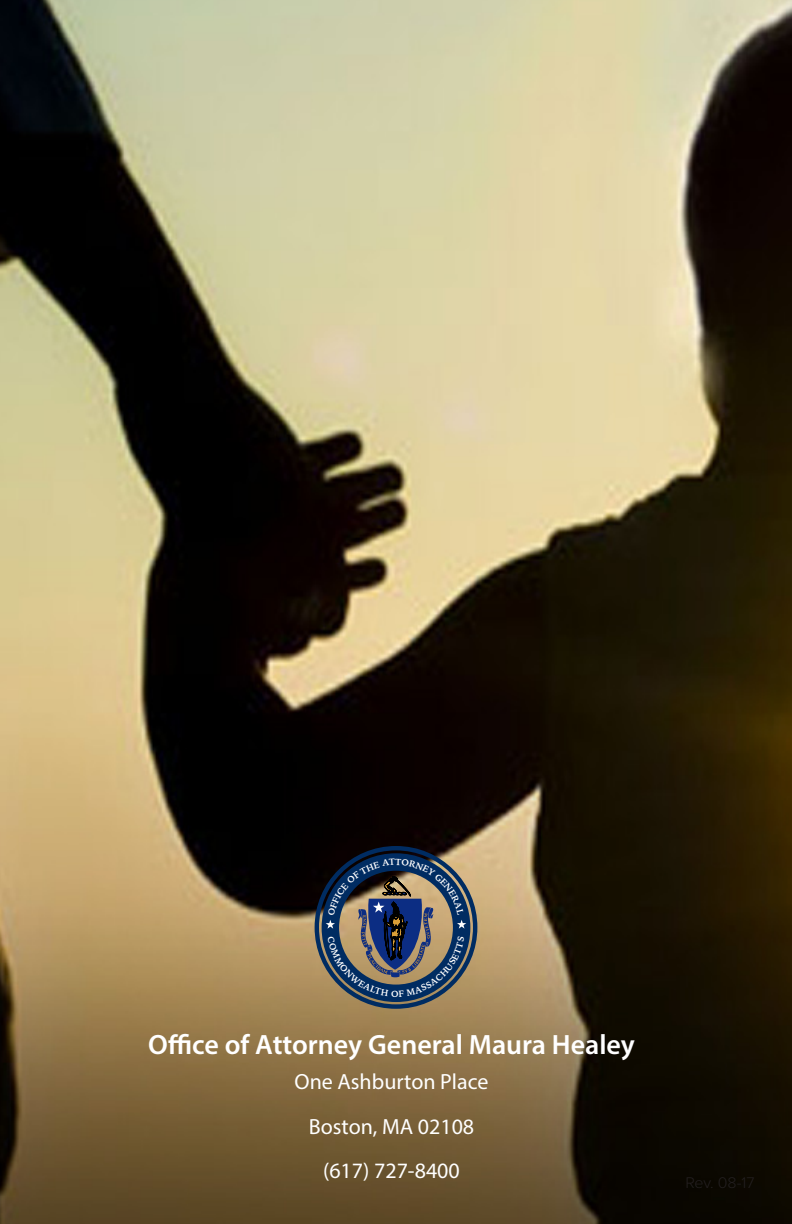
<style>
.page{position:relative;width:792px;height:1224px;background:#fff}
.page>*{position:absolute;margin:0;border:0;box-sizing:border-box;transform-origin:0 0}
.t1{font:600 28px "Myriad Pro";color:#fff}
.t2{font:22px "Myriad Pro";color:#fff}
.t3{font:300 16px "Proxima Nova";color:#231f20}
</style>
<div class="page">
<img style="left:0;top:0;width:792px;height:1224px">
<div style="left:315px;top:846px;width:162px;height:163px;border:4px solid #002c62;border-radius:50%"></div>
<div style="left:322px;top:853px;width:148px;height:149px;border:17px solid #002c62;border-radius:50%"></div>
<svg style="left:326px;top:859px;width:140px;height:138px;background:#4b5462"></svg>
<p class="t1" style="left:148px;top:1027px;width:488px">Office of Attorney General Maura Healey</p>
<p class="t2" style="left:295px;top:1068px;width:195px">One Ashburton Place</p>
<p class="t2" style="left:309px;top:1113px;width:167px">Boston, MA 02108</p>
<p class="t2" style="left:323px;top:1157px;width:138px">(617) 727-8400</p>
<p class="t3" style="left:686px;top:1173px;width:70px">Rev. 08-17</p>
</div>
